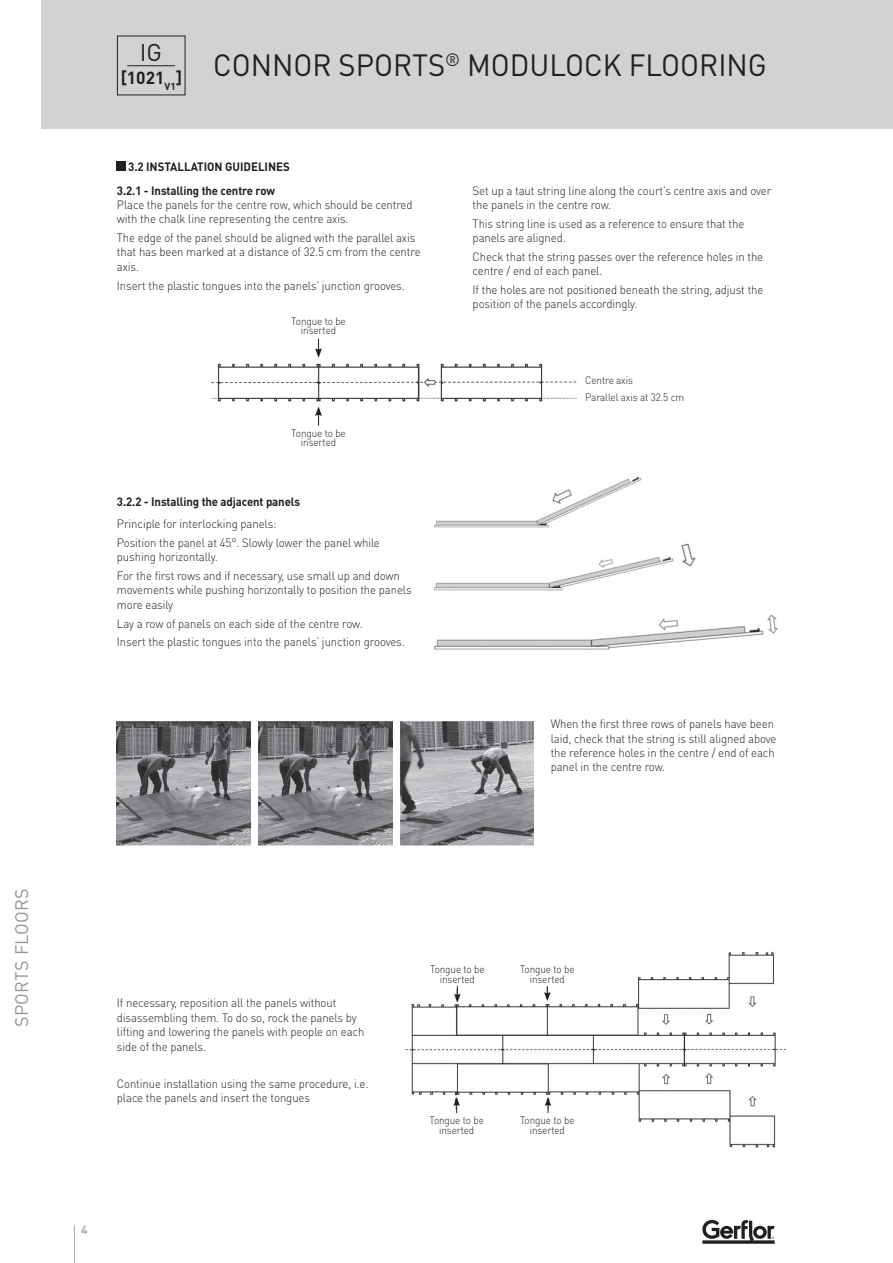
<style>
.page{position:relative;width:893px;height:1263px;background:#fff}
.page>*{position:absolute;margin:0;border:0;box-sizing:border-box;transform-origin:0 0}
.t1{font:30.45px "DIN Pro";color:#231f20;scale:.96 1}
.t2{font:24px "DIN Pro";color:#231f20}
.t3{font:18px "DIN Pro";letter-spacing:.01em;color:#939598}
.t4{font:700 17.25px "DIN Pro";color:#231f20}
.t5{font:300 12px/14.4px "DIN Pro";letter-spacing:-.01em;color:#231f20;scale:.95 1}
.t6{font:700 12px/23.4px "DIN Pro";letter-spacing:-.01em;color:#231f20;scale:.95 1}
.t7{font:700 12px "DIN Pro";color:#a8a9ad}
.t8{font:300 10.65px/10.5px "DIN Pro";letter-spacing:-.01em;color:#231f20;text-align:center;scale:.93 1}
</style>
<div class="page">
<div style="left:116px;top:162px;width:10px;height:9px;background:#231f20"></div>
<img style="left:211px;top:363px;width:366px;height:39px">
<svg style="left:315px;top:339px;width:7px;height:19px"></svg>
<svg style="left:315px;top:406px;width:7px;height:20px"></svg>
<img style="left:434px;top:477px;width:208px;height:50px">
<img style="left:434px;top:543px;width:262px;height:48px">
<img style="left:434px;top:615px;width:343px;height:34px">
<img style="left:258px;top:721px;width:134px;height:125px">
<img style="left:117px;top:721px;width:134px;height:125px">
<img style="left:400px;top:721px;width:134px;height:125px">
<img style="left:405px;top:952px;width:380px;height:196px">
<svg style="left:544px;top:986px;width:7px;height:15px"></svg>
<svg style="left:545px;top:1097px;width:6px;height:16px"></svg>
<div style="left:425px;top:962px;width:64px;height:24px;background:#fff"></div>
<div style="left:515px;top:962px;width:64px;height:24px;background:#fff"></div>
<svg style="left:454px;top:986px;width:7px;height:17px"></svg>
<svg style="left:453px;top:1097px;width:7px;height:16px"></svg>
<div style="left:515px;top:1113px;width:64px;height:24px;background:#fff"></div>
<div style="left:424px;top:1113px;width:65px;height:24px;background:#fff"></div>
<hr style="left:74px;top:1225px;width:1px;height:38px;background:#a8a9ad">
<div style="left:42px;top:0;width:851px;height:129px;background:#d1d2d4"></div>
<svg style="left:702px;top:1220px;width:73px;height:24px"></svg>
<hr style="left:127px;top:65px;width:48px;height:1px;background:#231f20">
<h3 class="t3" style="left:10px;top:1027px;width:140px;rotate:-90deg">SPORTS FLOORS</h3>
<h2 class="t2" style="left:140px;top:36px;width:24px">IG</h2>
<h3 class="t4" style="left:121px;top:66px;width:63px">[1021<sub>V1</sub>]</h3>
<h1 class="t1" style="left:213px;top:45px;width:578px">CONNOR SPORTS<sup>®</sup> MODULOCK FLOORING</h1>
<p class="t6" style="left:117px;top:155px;width:183px;text-indent:11px">3.2 INSTALLATION GUIDELINES<br>3.2.1 - Installing the centre row</p>
<p class="t5" style="left:117px;top:197px;width:313px">Place the panels for the centre row, which should be centred with the chalk line representing the centre axis.</p>
<p class="t5" style="left:117px;top:230px;width:321px">The edge of the panel should be aligned with the parallel axis that has been marked at a distance of 32.5 cm from the centre axis.</p>
<p class="t5" style="left:117px;top:277px;width:305px">Insert the plastic tongues into the panels’ junction grooves.</p>
<p class="t8" style="left:291px;top:316px;width:60px;line-height:9px">Tongue to be inserted</p>
<p class="t8" style="left:291px;top:428px;width:60px;line-height:9px">Tongue to be inserted</p>
<p class="t6" style="left:117px;top:489px;width:194px">3.2.2 - Installing the adjacent panels</p>
<p class="t5" style="left:117px;top:514px;width:278px;line-height:18.6px">Principle for interlocking panels:<br>Position the panel at 45°. Slowly lower the panel while</p>
<p class="t5" style="left:117px;top:547px;width:299px;line-height:18.6px">pushing horizontally.<br>For the first rows and if necessary, use small up and down</p>
<p class="t5" style="left:117px;top:582px;width:312px">movements while pushing horizontally to position the panels more easily</p>
<p class="t5" style="left:117px;top:613px;width:305px;line-height:18.6px">Lay a row of panels on each side of the centre row.<br>Insert the plastic tongues into the panels’ junction grooves.</p>
<p class="t5" style="left:473px;top:183px;width:316px">Set up a taut string line along the court’s centre axis and over the panels in the centre row.</p>
<p class="t5" style="left:473px;top:216px;width:288px">This string line is used as a reference to ensure that the panels are aligned.</p>
<p class="t5" style="left:473px;top:249px;width:307px">Check that the string passes over the reference holes in the centre / end of each panel.</p>
<p class="t5" style="left:473px;top:282px;width:308px">If the holes are not positioned beneath the string, adjust the position of the panels accordingly.</p>
<p class="t8" style="left:585px;top:371px;width:108px;line-height:16.8px;text-align:left">Centre axis<br>Parallel axis at 32.5 cm</p>
<p class="t5" style="left:551px;top:716px;width:239px">When the first three rows of panels have been laid, check that the string is still aligned above the reference holes in the centre / end of each panel in the centre row.</p>
<p class="t5" style="left:117px;top:995px;width:262px">If necessary, reposition all the panels without disassembling them. To do so, rock the panels by lifting and lowering the panels with people on each side of the panels.</p>
<p class="t5" style="left:117px;top:1076px;width:266px">Continue installation using the same procedure, i.e. place the panels and insert the tongues</p>
<p class="t7" style="left:81px;top:1222px;width:8px">4</p>
<p class="t8" style="left:430px;top:963px;width:60px">Tongue to be inserted</p>
<p class="t8" style="left:520px;top:963px;width:60px">Tongue to be inserted</p>
<p class="t8" style="left:429px;top:1114px;width:60px">Tongue to be inserted</p>
<p class="t8" style="left:520px;top:1114px;width:60px">Tongue to be inserted</p>
</div>
